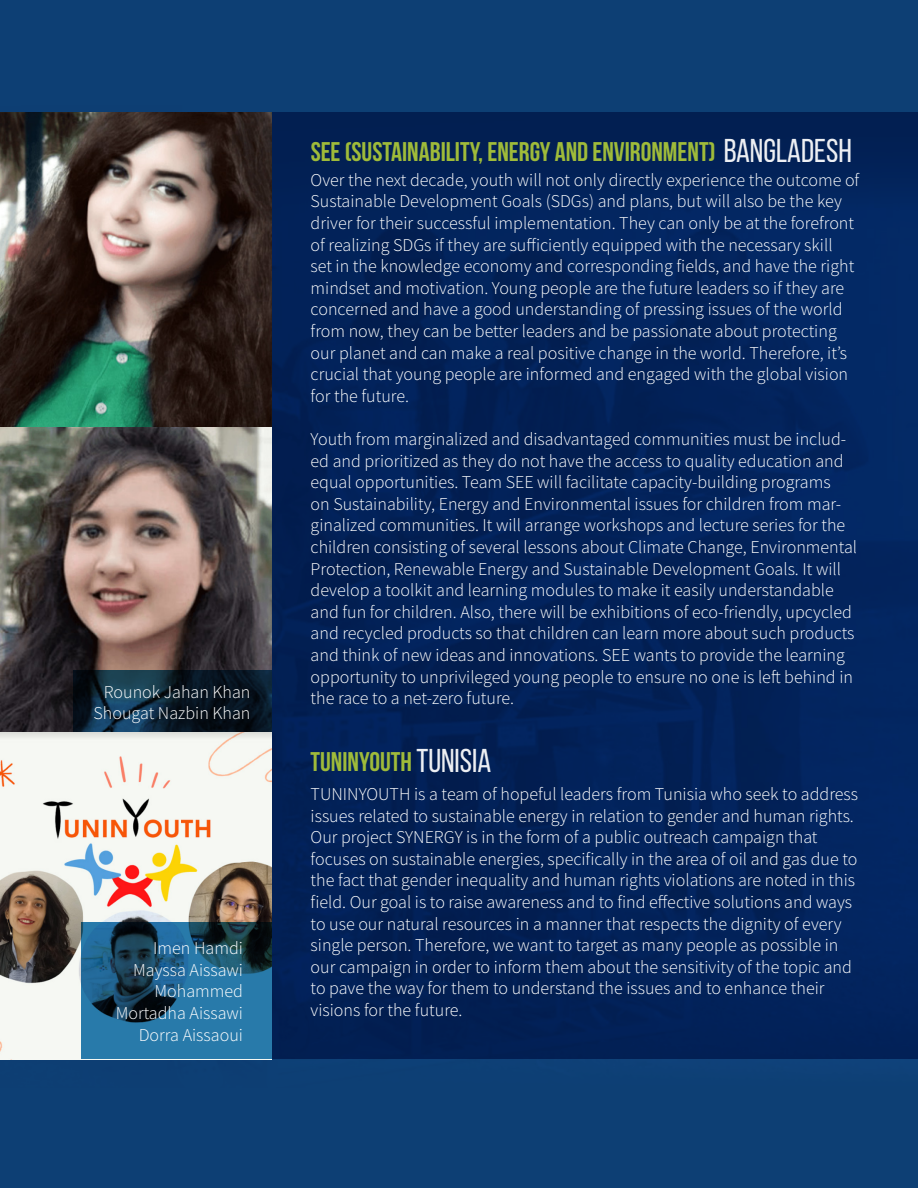
<style>
.page{position:relative;width:918px;height:1188px;background:#0d3f74}
.page>*{position:absolute;margin:0;border:0;box-sizing:border-box;transform-origin:0 0}
.t1{font:33px "Bebas Neue";color:#fff}
.t2{font:700 27px "Bebas Neue";color:#abc738}
.t3{font:300 18px/21.6px "Source Sans Pro";color:#fff}
</style>
<div class="page">
<div style="left:272px;top:113px;width:646px;height:946px;background:#022159"></div>
<img style="left:0;top:426px;width:272px;height:633px">
<img style="left:0;top:113px;width:272px;height:313px">
<svg style="left:81px;top:923px;width:191px;height:136px;background:#1f5e83"></svg>
<svg style="left:74px;top:671px;width:198px;height:61px;background:#0c2131"></svg>
<p class="t3" style="left:104px;top:681px;width:148px">Rounok Jahan Khan</p>
<p class="t3" style="left:94px;top:702px;width:158px">Shougat Nazbin Khan</p>
<p class="t3" style="left:153px;top:937px;width:91px">Imen Hamdi</p>
<p class="t3" style="left:133px;top:959px;width:111px">Mayssa Aissawi</p>
<p class="t3" style="left:116px;top:981px;width:129px;text-align:right">Mohammed<br>Mortadha Aissawi</p>
<p class="t3" style="left:139px;top:1024px;width:106px">Dorra Aissaoui</p>
<h2 class="t2" style="left:311px;top:137px;width:406px">SEE (SUSTAINABILITY, ENERGY AND ENVIRONMENT)</h2>
<h1 class="t1" style="left:723px;top:132px;width:130px">BANGLADESH</h1>
<p class="t3" style="left:311px;top:169px;width:550px">Over the next decade, youth will not only directly experience the outcome of Sustainable Development Goals (SDGs) and plans, but will also be the key driver for their successful implementation. They can only be at the forefront of realizing SDGs if they are sufficiently equipped with the necessary skill<br>set in the knowledge economy and corresponding fields, and have the right mindset and motivation. Young people are the future leaders so if they are concerned and have a good understanding of pressing issues of the world from now, they can be better leaders and be passionate about protecting our planet and can make a real positive change in the world. Therefore, it’s crucial that young people are informed and engaged with the global vision for the future.</p>
<p class="t3" style="left:311px;top:428px;width:548px">Youth from marginalized and disadvantaged communities must be includ&shy;ed and prioritized as they do not have the access to quality education and equal opportunities. Team SEE will facilitate capacity-building programs<br>on Sustainability, Energy and Environmental issues for children from mar&shy;ginalized communities. It will arrange workshops and lecture series for the children consisting of several lessons about Climate Change, Environmental Protection, Renewable Energy and Sustainable Development Goals. It will develop a toolkit and learning modules to make it easily understandable and fun for children. Also, there will be exhibitions of eco-friendly, upcycled and recycled products so that children can learn more about such products and think of new ideas and innovations. SEE wants to provide the learning opportunity to unprivileged young people to ensure no one is left behind in the race to a net‑zero future.</p>
<h1 class="t1" style="left:416px;top:743px;width:76px">TUNISIA</h1>
<h2 class="t2" style="left:311px;top:747px;width:103px">TUNINYOUTH</h2>
<p class="t3" style="left:311px;top:783px;width:549px">TUNINYOUTH is a team of hopeful leaders from Tunisia who seek to address issues related to sustainable energy in relation to gender and human rights.<br>Our project SYNERGY is in the form of a public outreach campaign that focuses on sustainable energies, specifically in the area of oil and gas due to the fact that gender inequality and human rights violations are noted in this field. Our goal is to raise awareness and to find effective solutions and ways to use our natural resources in a manner that respects the dignity of every single person. Therefore, we want to target as many people as possible in our campaign in order to inform them about the sensitivity of the topic and to pave the way for them to understand the issues and to enhance their visions for the future.</p>
</div>
